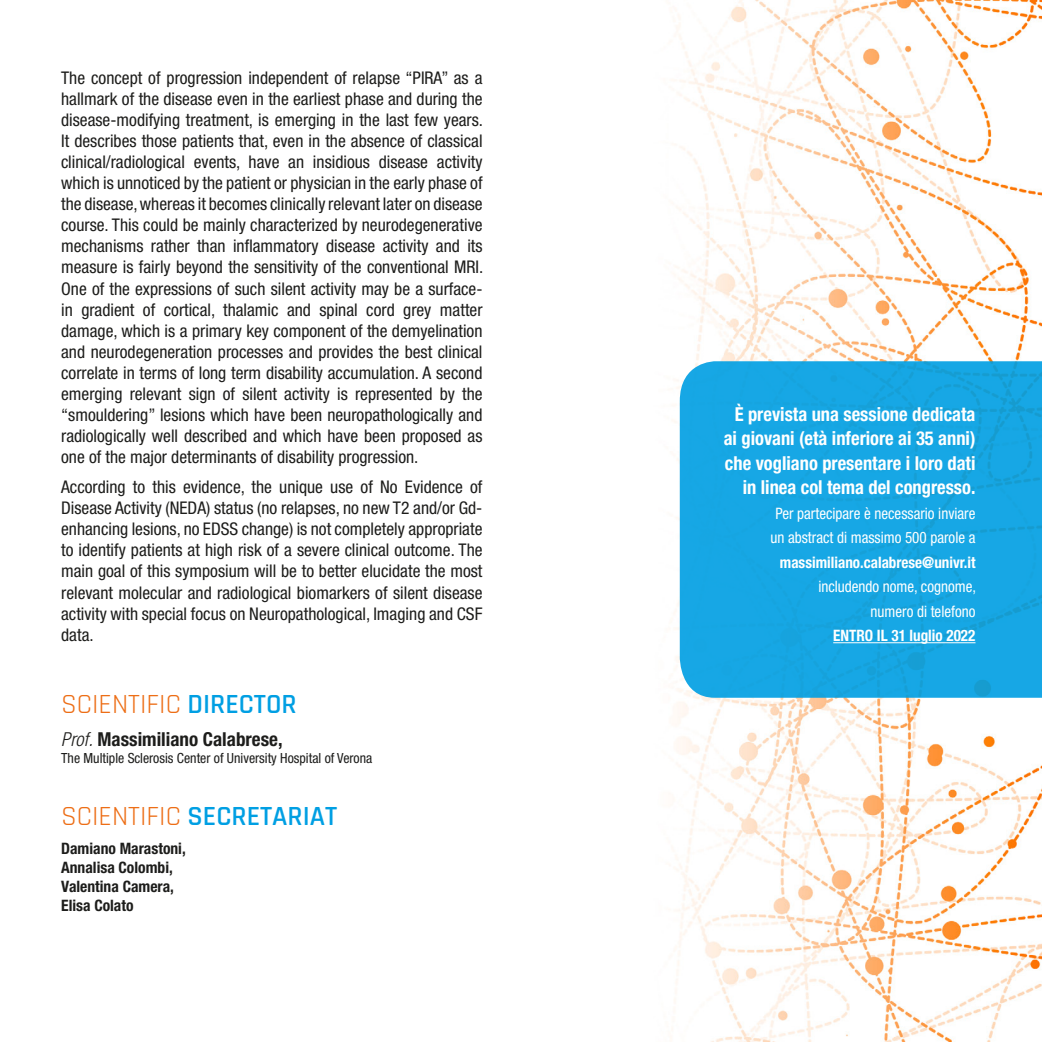
<style>
.page{position:relative;width:1042px;height:1042px;background:#fff}
.page>*{position:absolute;margin:0;border:0;box-sizing:border-box;transform-origin:0 0}
.t1{font:600 28px "Rajdhani";color:#009fe3}
.t2{font:28px "Rajdhani";color:#ed6e16}
.t3{font:700 condensed 19.25px/24.5px "Helvetica Neue LT Std";color:#fff;text-align:right;scale:.96 1}
.t4{font:700 condensed 19.25px "Helvetica Neue LT Std";color:#1d1d1b}
.t5{font:condensed 17.5px/21px "Helvetica Neue LT Std";color:#1d1d1b;text-align:justify}
.t6{font:condensed 15.75px/24.5px "Helvetica Neue LT Std";color:#fff;text-align:center;scale:.96 1}
.t7{font:700 condensed 15.75px/18.9px "Helvetica Neue LT Std";color:#1d1d1b}
.t8{font:700 condensed 15.75px "Helvetica Neue LT Std";color:#fff;scale:.96 1}
.t9{font:condensed 14px "Helvetica Neue LT Std";color:#1d1d1b}
.s1{font-weight:600;color:#009fe3}
.s2{font-weight:300;font-style:italic}
.s3{font-weight:400;color:#ed6e16}
</style>
<div class="page">
<img style="left:674px;top:0;width:368px;height:1042px">
<svg style="left:680px;top:361px;width:362px;height:337px;background:#17a6e3"></svg>
<hr style="left:833px;top:642px;width:142px;height:1px;background:#fff">
<p class="t5" style="left:61px;top:68px;width:423px">The concept of progression independent of relapse “PIRA” as a hallmark of the disease even in the earliest phase and during the disease-modifying treatment, is emerging in the last few years.<br>It describes those patients that, even in the absence of classical clinical/radiological events, have an insidious disease activity which is unnoticed by the patient or physician in the early phase of the disease, whereas it becomes clinically relevant later on disease course. This could be mainly characterized by neurodegenerative mechanisms rather than inflammatory disease activity and its measure is fairly beyond the sensitivity of the conventional MRI.<br>One of the expressions of such silent activity may be a surface&shy;in gradient of cortical, thalamic and spinal cord grey matter damage, which is a primary key component of the demyelination and neurodegeneration processes and provides the best clinical correlate in terms of long term disability accumulation. A second emerging relevant sign of silent activity is represented by the “smouldering” lesions which have been neuropathologically and radiologically well described and which have been proposed as one of the major determinants of disability progression.</p>
<p class="t5" style="left:61px;top:477px;width:423px">According to this evidence, the unique use of No Evidence of Disease Activity (NEDA) status (no relapses, no new T2 and/or Gd&shy;enhancing lesions, no EDSS change) is not completely appropriate to identify patients at high risk of a severe clinical outcome. The main goal of this symposium will be to better elucidate the most relevant molecular and radiological biomarkers of silent disease activity with special focus on Neuropathological, Imaging and CSF data.</p>
<h1 class="t2" style="left:61px;top:688px;width:237px">SCIENTIFIC <span class="s1">DIRECTOR</span></h1>
<p class="t4" style="left:61px;top:727px;width:223px"><span class="s2">Prof.</span> Massimiliano Calabrese,</p>
<p class="t9" style="left:61px;top:749px;width:313px">The Multiple Sclerosis Center of University Hospital of Verona</p>
<h1 class="t1" style="left:61px;top:799px;width:278px"><span class="s3">SCIENTIFIC</span> SECRETARIAT</h1>
<p class="t7" style="left:61px;top:838px;width:126px">Damiano Marastoni,<br>Annalisa Colombi,<br>Valentina Camera,<br>Elisa Colato</p>
<p class="t3" style="left:724px;top:401px;width:264px">È prevista una sessione dedicata ai giovani (età inferiore ai 35 anni) che vogliano presentare i loro dati in linea col tema del congresso.</p>
<p class="t6" style="left:770px;top:501px;width:215px">Per partecipare è necessario inviare un abstract di massimo 500 parole a</p>
<p class="t8" style="left:780px;top:552px;width:205px">massimiliano.calabrese@univr.it</p>
<p class="t6" style="left:818px;top:574px;width:166px;text-align:right">includendo nome, cognome, numero di telefono</p>
<p class="t8" style="left:833px;top:626px;width:150px">ENTRO IL 31 luglio 2022</p>
</div>
